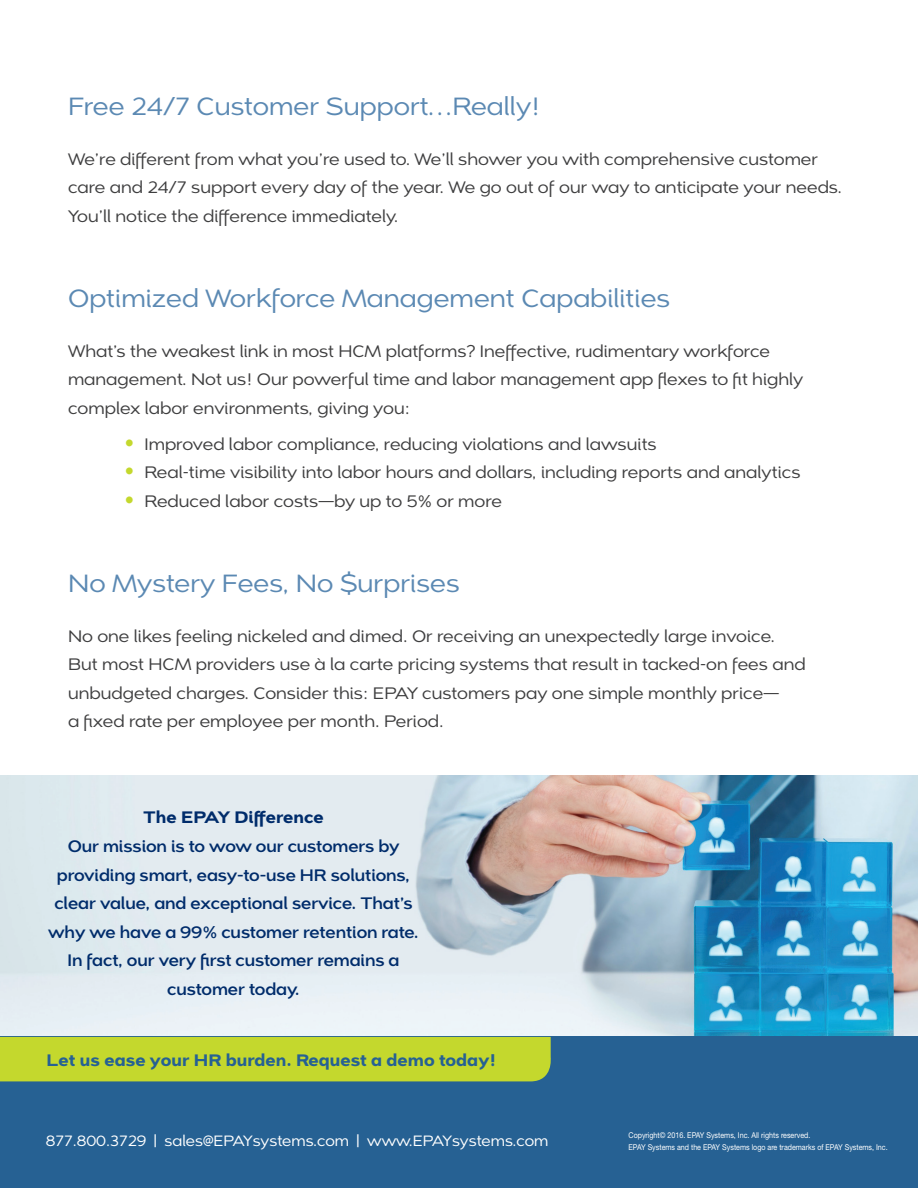
<style>
.page{position:relative;width:918px;height:1188px;background:#fff}
.page>*{position:absolute;margin:0;border:0;box-sizing:border-box;transform-origin:0 0}
.t1{font:24px "Dienstag";color:#5b89b3;scale:.92 1}
.t2{font:16.05px/28.5px "Dienstag";color:#3e3e3f;scale:.92 1}
.t3{font:700 16.05px/28.5px "Dienstag";letter-spacing:-.01em;color:#002c6b;text-align:center;scale:.89 1}
.t4{font:900 16.05px "Dienstag";color:#266193;scale:.89 1}
.t5{font:900 16.05px "Dienstag";color:#002c6b;scale:.89 1}
.t6{font:14.4px "Dienstag";color:#fff;scale:.89 1}
.t7{font:7.95px/12px "Helvetica Neue LT Std";color:#fff;scale:.89 1}
.s1{color:#c4d82d}
</style>
<div class="page">
<img style="left:0;top:775px;width:918px;height:262px">
<div style="left:0;top:1037px;width:918px;height:151px;background:#266193"></div>
<div style="left:0;top:1037px;width:551px;height:44px;background:#c4d82d"></div>
<h1 class="t1" style="left:68px;top:91px;width:515px">Free 24/7 Customer Support…Really!</h1>
<p class="t2" style="left:68px;top:145px;width:843px">We’re different from what you’re used to. We’ll shower you with comprehensive customer care and 24/7 support every day of the year. We go out of our way to anticipate your needs.<br>You’ll notice the difference immediately.</p>
<h1 class="t1" style="left:68px;top:283px;width:656px">Optimized Workforce Management Capabilities</h1>
<p class="t2" style="left:68px;top:337px;width:801px">What’s the weakest link in most HCM platforms? Ineffective, rudimentary workforce management. Not us! Our powerful time and labor management app flexes to fit highly complex labor environments, giving you:</p>
<p class="t2" style="left:125px;top:430px;width:580px"><span class="s1">•</span> Improved labor compliance, reducing violations and lawsuits</p>
<p class="t2" style="left:125px;top:459px;width:736px"><span class="s1">•</span> Real-time visibility into labor hours and dollars, including reports and analytics</p>
<p class="t2" style="left:125px;top:487px;width:411px"><span class="s1">•</span> Reduced labor costs—by up to 5% or more</p>
<h1 class="t1" style="left:68px;top:568px;width:428px">No Mystery Fees, No $urprises</h1>
<p class="t2" style="left:68px;top:622px;width:803px">No one likes feeling nickeled and dimed. Or receiving an unexpectedly large invoice.<br>But most HCM providers use à la carte pricing systems that result in tacked-on fees and unbudgeted charges. Consider this: EPAY customers pay one simple monthly price—<br>a fixed rate per employee per month. Period.</p>
<p class="t5" style="left:143px;top:809px;width:205px">The EPAY Difference</p>
<p class="t3" style="left:48px;top:833px;width:418px">Our mission is to wow our customers by providing smart, easy-to-use HR solutions, clear value, and exceptional service. That’s why we have a 99% customer retention rate.<br>In fact, our very first customer remains a customer today.</p>
<p class="t4" style="left:46px;top:1051px;width:507px">Let us ease your HR burden. Request a demo today!</p>
<p class="t6" style="left:46px;top:1132px;width:566px">877.800.3729 | sales@EPAYsystems.com | www.EPAYsystems.com</p>
<p class="t7" style="left:629px;top:1129px;width:293px">Copyright© 2016. EPAY Systems, Inc. All rights reserved.<br>EPAY Systems and the EPAY Systems logo are trademarks of EPAY Systems, Inc.</p>
</div>
